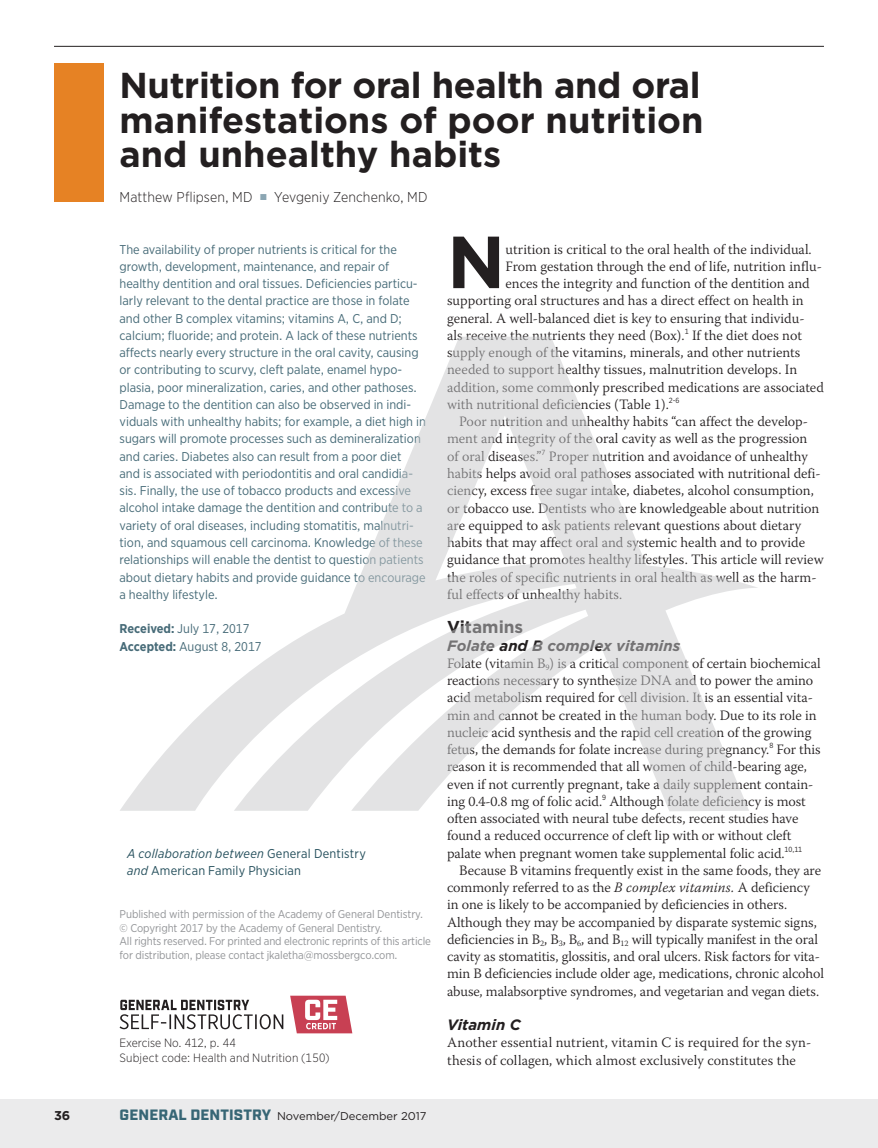
<style>
.page{position:relative;width:878px;height:1148px;background:#fff}
.page>*{position:absolute;margin:0;border:0;box-sizing:border-box;transform-origin:0 0}
.t1{font:700 73.5px "Gotham";color:#231f20}
.t2{font:700 36px/34.5px "Gotham";color:#231f20;text-align:justify}
.t3{font:700 17.25px "Gotham";color:#231f20}
.t4{font:italic 700 15px "Gotham";color:#231f20}
.t5{font:300 14.25px/17.2px "Warnock Pro";color:#231f20}
.t6{font:300 14.25px "Gotham Narrow";letter-spacing:.005em;color:#231f20}
.t7{font:12.75px/17.2px "Gotham Narrow";color:#476b78}
.t8{font:12.75px/17.2px "Gotham Narrow";letter-spacing:.015em;color:#254f5c}
.t9{font:700 12.75px "Gotham";color:#231f20}
.t10{font:300 12px/15px "Gotham Narrow";letter-spacing:.01em;color:#231f20}
.t11{font:11.25px/13.5px "Gotham Narrow";letter-spacing:-.01em;color:#939598}
.t12{font:11.25px "Gotham";color:#231f20}
.s1{font-weight:700}
.s2{font-style:italic}
.s3{font-family:"Industry";font-weight:900;font-size:15px;color:#376675}
</style>
<div class="page">
<div style="left:0;top:1099px;width:878px;height:49px;background:#ebebec"></div>
<hr style="left:54px;top:46px;width:770px;height:1px;background:#231f20">
<div style="left:54px;top:64px;width:49px;height:138px;background:#e68224"></div>
<svg style="left:290px;top:995px;width:62px;height:38px"></svg>
<svg style="left:119px;top:999px;width:164px;height:30px"></svg>
<svg style="left:120px;top:337px;width:637px;height:474px"></svg>
<h2 class="t2" style="left:119px;top:68px;width:585px">Nutrition for oral health and oral manifestations of poor nutrition and unhealthy habits</h2>
<p class="t6" style="left:119px;top:188px;width:135px">Matthew Pflipsen, MD</p>
<p class="t6" style="left:274px;top:188px;width:155px">Yevgeniy Zenchenko, MD</p>
<p class="t7" style="left:119px;top:240px;width:308px">The availability of proper nutrients is critical for the growth, development, maintenance, and repair of healthy dentition and oral tissues. Deficiencies particu&shy;larly relevant to the dental practice are those in folate and other B complex vitamins; vitamins A, C, and D; calcium; fluoride; and protein. A lack of these nutrients affects nearly every structure in the oral cavity, causing or contributing to scurvy, cleft palate, enamel hypo&shy;plasia, poor mineralization, caries, and other pathoses.<br>Damage to the dentition can also be observed in indi&shy;viduals with unhealthy habits; for example, a diet high in sugars will promote processes such as demineralization and caries. Diabetes also can result from a poor diet<br>and is associated with periodontitis and oral candidia&shy;sis. Finally, the use of tobacco products and excessive alcohol intake damage the dentition and contribute to a variety of oral diseases, including stomatitis, malnutri&shy;tion, and squamous cell carcinoma. Knowledge of these relationships will enable the dentist to question patients about dietary habits and provide guidance to encourage a healthy lifestyle.</p>
<p class="t7" style="left:119px;top:620px;width:143px"><span class="s1">Received:</span> July 17, 2017<br><span class="s1">Accepted:</span> August 8, 2017</p>
<p class="t8" style="left:127px;top:844px;width:240px"><span class="s2">A collaboration between</span> General Dentistry <span class="s2">and</span> American Family Physician</p>
<p class="t11" style="left:119px;top:907px;width:313px">Published with permission of the Academy of General Dentistry. © Copyright 2017 by the Academy of General Dentistry.<br>All rights reserved. For printed and electronic reprints of this article for distribution, please contact jkaletha@mossbergco.com.</p>
<p class="t10" style="left:119px;top:1035px;width:211px">Exercise No. 412, p. 44<br>Subject code: Health and Nutrition (150)</p>
<p class="t9" style="left:54px;top:1107px;width:18px">36</p>
<p class="t12" style="left:119px;top:1108px;width:308px"><span class="s3">GENERAL DENTISTRY</span> November/December 2017</p>
<h1 class="t1" style="left:447px;top:213px;width:60px">N</h1>
<p class="t5" style="left:505px;top:240px;width:307px">utrition is critical to the oral health of the individual.</p>
<p class="t5" style="left:505px;top:257px;width:318px">From gestation through the end of life, nutrition influ-</p>
<p class="t5" style="left:505px;top:274px;width:306px">ences the integrity and function of the dentition and</p>
<p class="t5" style="left:447px;top:292px;width:358px">supporting oral structures and has a direct effect on health in</p>
<p class="t5" style="left:447px;top:309px;width:359px">general. A well-balanced diet is key to ensuring that individu-</p>
<p class="t5" style="left:447px;top:326px;width:356px">als receive the nutrients they need (Box).<sup>1</sup> If the diet does not</p>
<p class="t5" style="left:447px;top:343px;width:355px">supply enough of the vitamins, minerals, and other nutrients</p>
<p class="t5" style="left:447px;top:361px;width:352px">needed to support healthy tissues, malnutrition develops. In</p>
<p class="t5" style="left:447px;top:378px;width:378px">addition, some commonly prescribed medications are associated</p>
<p class="t5" style="left:447px;top:395px;width:234px">with nutritional deficiencies (Table 1).<sup>2-6</sup></p>
<p class="t5" style="left:459px;top:412px;width:350px">Poor nutrition and unhealthy habits “can affect the develop-</p>
<p class="t5" style="left:447px;top:430px;width:362px">ment and integrity of the oral cavity as well as the progression</p>
<p class="t5" style="left:447px;top:447px;width:362px">of oral diseases.”<sup>7</sup> Proper nutrition and avoidance of unhealthy</p>
<p class="t5" style="left:447px;top:464px;width:375px">habits helps avoid oral pathoses associated with nutritional defi-</p>
<p class="t5" style="left:447px;top:481px;width:368px">ciency, excess free sugar intake, diabetes, alcohol consumption,</p>
<p class="t5" style="left:447px;top:499px;width:374px">or tobacco use. Dentists who are knowledgeable about nutrition</p>
<p class="t5" style="left:447px;top:516px;width:355px">are equipped to ask patients relevant questions about dietary</p>
<p class="t5" style="left:447px;top:533px;width:359px">habits that may affect oral and systemic health and to provide</p>
<p class="t5" style="left:447px;top:551px;width:378px">guidance that promotes healthy lifestyles. This article will review</p>
<p class="t5" style="left:447px;top:568px;width:371px">the roles of specific nutrients in oral health as well as the harm-</p>
<p class="t5" style="left:447px;top:585px;width:177px">ful effects of unhealthy habits.</p>
<p class="t3" style="left:447px;top:615px;width:78px">Vitamins</p>
<p class="t4" style="left:447px;top:635px;width:235px">Folate and B complex vitamins</p>
<p class="t5" style="left:447px;top:654px;width:375px">Folate (vitamin B<sub>9</sub>) is a critical component of certain biochemical reactions necessary to synthesize DNA and to power the amino acid metabolism required for cell division. It is an essential vita&shy;min and cannot be created in the human body. Due to its role in nucleic acid synthesis and the rapid cell creation of the growing fetus, the demands for folate increase during pregnancy.<sup>8</sup> For this reason it is recommended that all women of child-bearing age, even if not currently pregnant, take a daily supplement contain&shy;ing 0.4-0.8 mg of folic acid.<sup>9</sup> Although folate deficiency is most often associated with neural tube defects, recent studies have found a reduced occurrence of cleft lip with or without cleft palate when pregnant women take supplemental folic acid.<sup>10,11</sup></p>
<p class="t5" style="left:447px;top:861px;width:378px;text-indent:12px">Because B vitamins frequently exist in the same foods, they are commonly referred to as the <span class="s2">B complex vitamins.</span> A deficiency in one is likely to be accompanied by deficiencies in others.<br>Although they may be accompanied by disparate systemic signs, deficiencies in B<sub>2</sub>, B<sub>3</sub>, B<sub>6</sub>, and B<sub>12</sub> will typically manifest in the oral cavity as stomatitis, glossitis, and oral ulcers. Risk factors for vita&shy;min B deficiencies include older age, medications, chronic alcohol abuse, malabsorptive syndromes, and vegetarian and vegan diets.</p>
<p class="t4" style="left:447px;top:1015px;width:75px">Vitamin C</p>
<p class="t5" style="left:447px;top:1033px;width:366px">Another essential nutrient, vitamin C is required for the syn&shy;thesis of collagen, which almost exclusively constitutes the</p>
</div>
